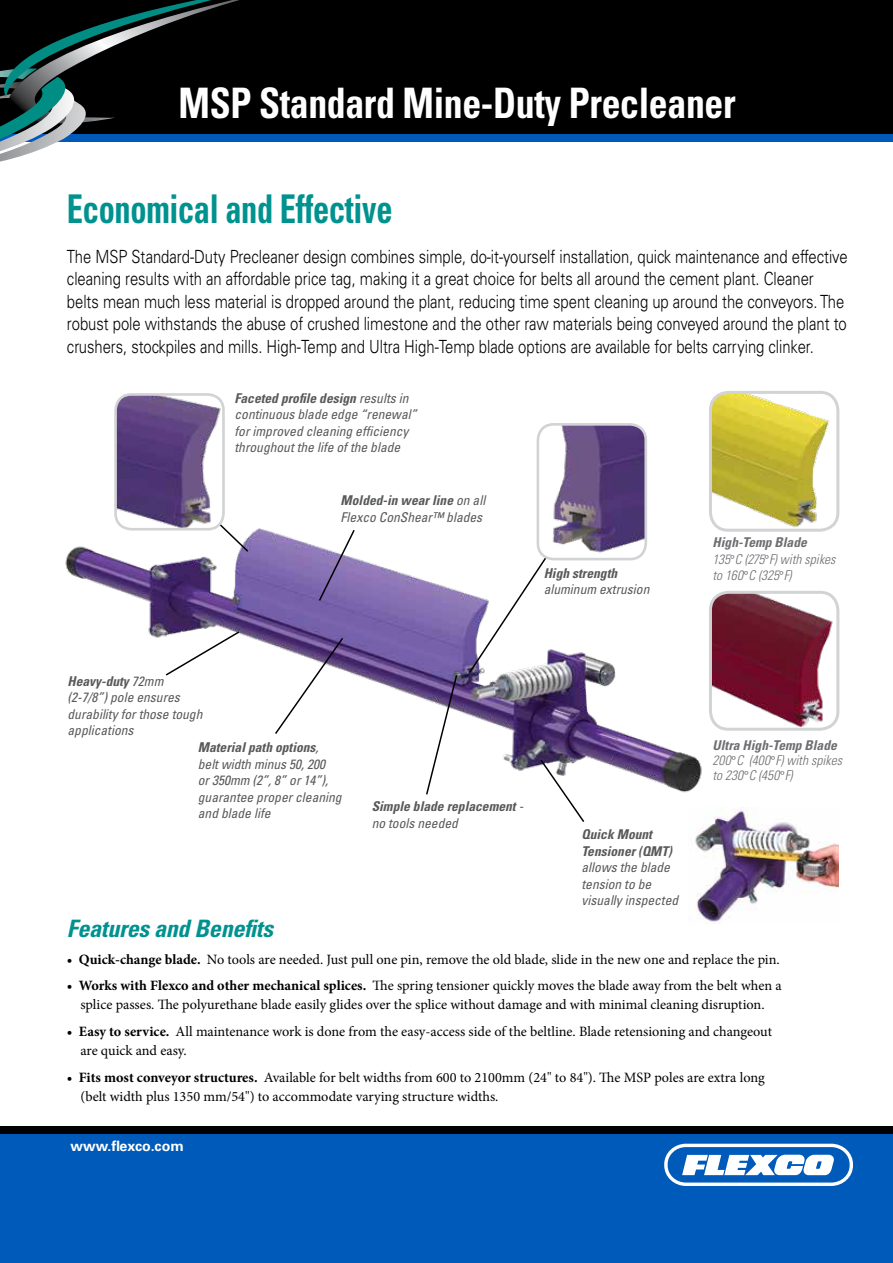
<style>
.page{position:relative;width:893px;height:1263px;background:#fff}
.page>*{position:absolute;margin:0;border:0;box-sizing:border-box;transform-origin:0 0}
.t1{font:700 condensed 42px "Univers LT Std";letter-spacing:-.01em;color:#fff;scale:.9 1}
.t2{font:700 condensed 39.6px "Univers LT Std";letter-spacing:-.01em;color:#00928f;scale:.82 1}
.t3{font:italic 700 condensed 24px "Univers LT Std";letter-spacing:-.01em;color:#00928f}
.t4{font:300 18.15px/22.5px "Univers LT Std";letter-spacing:-.005em;color:#000;scale:.82 1}
.t5{font:14.25px/19.5px "Minion Pro";color:#000}
.t6{font:700 14.25px "Univers LT Std";color:#fff}
.t7{font:italic condensed 13.5px/16.5px "Univers LT Std";color:#58595b}
.t8{font:italic 700 condensed 13.5px/16.5px "Univers LT Std";color:#58595b}
.t9{font:italic 300 condensed 13.5px/16.5px "Univers LT Std";color:#6d6e71}
.s1{font-weight:700}
.s2{font-weight:400}
.s3{font-family:"Minion Pro";font-weight:400;font-style:normal;font-stretch:normal}
</style>
<div class="page">
<div style="left:0;top:1134px;width:893px;height:129px;background:#005aba"></div>
<div style="left:0;top:1127px;width:893px;height:7px;background:#000"></div>
<svg style="left:664px;top:1144px;width:189px;height:42px"></svg>
<div style="left:0;top:0;width:893px;height:136px;background:#000"></div>
<div style="left:0;top:135px;width:893px;height:7px;background:#005aba"></div>
<svg style="left:0;top:0;width:280px;height:162px"></svg>
<img style="left:65px;top:514px;width:637px;height:279px">
<svg style="left:218px;top:522px;width:32px;height:31px"></svg>
<svg style="left:164px;top:630px;width:77px;height:47px"></svg>
<svg style="left:468px;top:555px;width:80px;height:120px"></svg>
<svg style="left:425px;top:673px;width:33px;height:122px"></svg>
<img style="left:695px;top:809px;width:144px;height:115px">
<svg style="left:317px;top:528px;width:39px;height:74px"></svg>
<svg style="left:273px;top:636px;width:72px;height:100px"></svg>
<svg style="left:539px;top:758px;width:47px;height:64px"></svg>
<img style="left:116px;top:397px;width:107px;height:132px">
<div style="left:114px;top:393px;width:111px;height:137px;border:3px solid #d1d3d4;border-radius:16px"></div>
<img style="left:538px;top:424px;width:108px;height:133px">
<div style="left:537px;top:423px;width:110px;height:137px;border:3px solid #d1d3d4;border-radius:16px"></div>
<img style="left:710px;top:392px;width:128px;height:136px">
<div style="left:709px;top:391px;width:130px;height:141px;border:3px solid #d1d3d4;border-radius:18px"></div>
<img style="left:710px;top:592px;width:128px;height:135px">
<div style="left:709px;top:591px;width:130px;height:140px;border:3px solid #d1d3d4;border-radius:18px"></div>
<h1 class="t1" style="left:179px;top:77px;width:620px">MSP Standard Mine-Duty Precleaner</h1>
<h2 class="t2" style="left:67px;top:184px;width:399px">Economical and Effective</h2>
<p class="t4" style="left:67px;top:245px;width:953px">The MSP Standard-Duty Precleaner design combines simple, do-it-yourself installation, quick maintenance and effective cleaning results with an affordable price tag, making it a great choice for belts all around the cement plant. Cleaner belts mean much less material is dropped around the plant, reducing time spent cleaning up around the conveyors. The robust pole withstands the abuse of crushed limestone and the other raw materials being conveyed around the plant to crushers, stockpiles and mills. High-Temp and Ultra High-Temp blade options are available for belts carrying clinker.</p>
<p class="t7" style="left:235px;top:390px;width:184px"><span class="s1">Faceted profile design</span> results in continuous blade edge “renewal” for improved cleaning efficiency throughout the life of the blade</p>
<p class="t7" style="left:341px;top:492px;width:146px"><span class="s1">Molded-in wear line</span> on all<br>Flexco ConShear™ blades</p>
<p class="t8" style="left:544px;top:564px;width:75px">High strength</p>
<p class="t7" style="left:544px;top:581px;width:107px">aluminum extrusion</p>
<p class="t8" style="left:67px;top:672px;width:97px">Heavy-duty <span class="s2">72mm</span></p>
<p class="t7" style="left:67px;top:689px;width:114px">(2-7/8”) pole ensures</p>
<p class="t7" style="left:67px;top:705px;width:136px">durability for those tough</p>
<p class="t7" style="left:67px;top:722px;width:67px">applications</p>
<p class="t8" style="left:198px;top:739px;width:122px">Material path options<span class="s2">,</span></p>
<p class="t7" style="left:198px;top:756px;width:129px">belt width minus 50, 200</p>
<p class="t7" style="left:198px;top:772px;width:132px">or 350mm (2”, 8” or 14”),</p>
<p class="t7" style="left:198px;top:789px;width:145px">guarantee proper cleaning</p>
<p class="t7" style="left:198px;top:805px;width:74px">and blade life</p>
<p class="t8" style="left:372px;top:798px;width:153px">Simple blade replacement <span class="s2">- no tools needed</span></p>
<p class="t8" style="left:581px;top:826px;width:92px">Quick Mount<br>Tensioner (QMT)</p>
<p class="t7" style="left:581px;top:859px;width:98px">allows the blade tension to be visually inspected</p>
<p class="t9" style="left:713px;top:534px;width:124px"><span class="s1">High-Temp Blade<br></span>135<span class="s3">°</span>C (275<span class="s3">°</span>F) with spikes to 160<span class="s3">°</span>C (325<span class="s3">°</span>F)</p>
<p class="t9" style="left:713px;top:737px;width:131px;line-height:15px"><span class="s1">Ultra High-Temp Blade<br></span>200<span class="s3">°</span>C (400<span class="s3">°</span>F) with spikes to 230<span class="s3">°</span>C (450<span class="s3">°</span>F)</p>
<h3 class="t3" style="left:67px;top:914px;width:208px">Features and Benefits</h3>
<p class="t5" style="left:67px;top:949px;width:714px"><span class="s1">• Quick-change blade.</span> No tools are needed. Just pull one pin, remove the old blade, slide in the new one and replace the pin.</p>
<p class="t5" style="left:67px;top:976px;width:716px;text-align:center"><span class="s1">• Works with Flexco and other mechanical splices.</span> The spring tensioner quickly moves the blade away from the belt when a splice passes. The polyurethane blade easily glides over the splice without damage and with minimal cleaning disruption.</p>
<p class="t5" style="left:80px;top:1021px;width:693px;text-indent:-13px"><span class="s1">• Easy to service.</span> All maintenance work is done from the easy-access side of the beltline. Blade retensioning and changeout are quick and easy.</p>
<p class="t5" style="left:80px;top:1067px;width:686px;text-indent:-13px"><span class="s1">• Fits most conveyor structures.</span> Available for belt widths from 600 to 2100mm (24" to 84"). The MSP poles are extra long (belt width plus 1350 mm/54") to accommodate varying structure widths.</p>
<p class="t6" style="left:71px;top:1137px;width:115px">www.flexco.com</p>
</div>
